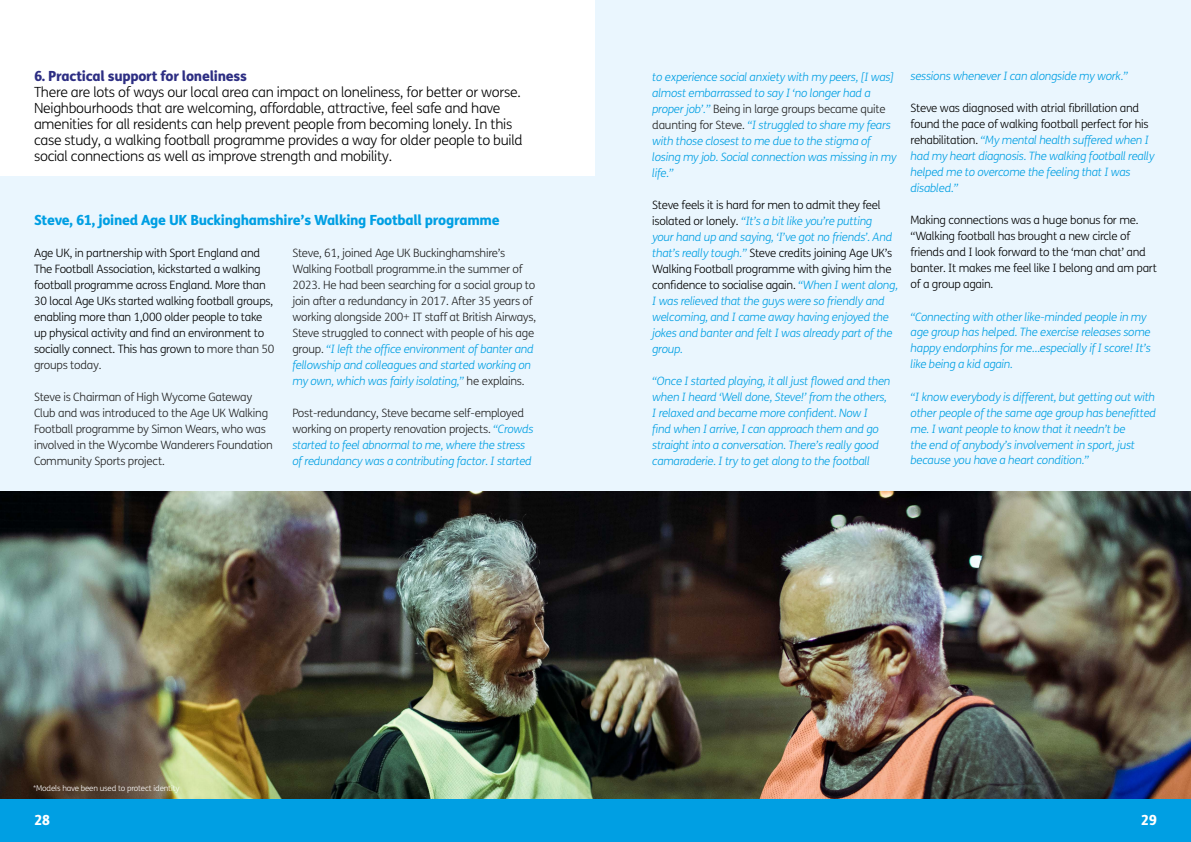
<style>
.page{position:relative;width:1191px;height:842px;background:#fff}
.page>*{position:absolute;margin:0;border:0;box-sizing:border-box;transform-origin:0 0}
.t1{font:300 14px/16px "FS Me";letter-spacing:-.02em;color:#000}
.t2{font:800 14px "FS Me";letter-spacing:-.02em;color:#009fe3}
.t3{font:800 14px "FS Me";letter-spacing:-.02em;color:#2d2e83}
.t4{font:800 14px "FS Me";color:#fff}
.t5{font:italic 300 11.5px/16px "FS Me";letter-spacing:-.02em;color:#009fe3}
.t6{font:300 11.5px/16px "FS Me";letter-spacing:-.02em;color:#222}
.t7{font:300 11.5px/16px "FS Me";letter-spacing:-.02em;color:#000}
.t8{font:300 8px "FS Me";letter-spacing:-.02em;color:#fff}
.s1{color:#222}
.s2{font-style:italic;color:#009fe3}
.s3{font-style:normal;color:#222}
.s4{font-style:normal;color:#000}
</style>
<div class="page">
<div style="left:0;top:797px;width:1191px;height:45px;background:#009fe3"></div>
<div style="left:0;top:177px;width:595px;height:315px;background:#eaf6fe"></div>
<div style="left:595px;top:0;width:596px;height:492px;background:#eaf6fe"></div>
<img style="left:0;top:492px;width:1191px;height:307px">
<p class="t3" style="left:34px;top:65px;width:214px">6. Practical support for loneliness</p>
<p class="t1" style="left:34px;top:83px;width:490px">There are lots of ways our local area can impact on loneliness, for better or worse.<br>Neighbourhoods that are welcoming, affordable, attractive, feel safe and have amenities for all residents can help prevent people from becoming lonely. In this case study, a walking football programme provides a way for older people to build social connections as well as improve strength and mobility.</p>
<p class="t2" style="left:34px;top:209px;width:467px">Steve, 61, joined Age UK Buckinghamshire’s Walking Football programme</p>
<p class="t7" style="left:34px;top:244px;width:242px">Age UK, in partnership with Sport England and The Football Association, kickstarted a walking football programme across England. More than 30 local Age UKs started walking football groups, enabling more than 1,000 older people to take up physical activity and find an environment to socially connect. This has grown to <span class="s1">more than 50 groups today.</span></p>
<p class="t6" style="left:34px;top:388px;width:240px">Steve is Chairman of High Wycome Gateway Club and was introduced to the Age UK Walking Football programme by Simon Wears, who was involved in the Wycombe Wanderers Foundation Community Sports project.</p>
<p class="t6" style="left:292px;top:244px;width:245px">Steve, 61, joined Age UK Buckinghamshire’s Walking Football programme.in the summer of 2023. He had been searching for a social group to join after a redundancy in 2017. After 35 years of working alongside 200+ IT staff at British Airways, Steve struggled to connect with people of his age group. <span class="s2">“I left the office environment of banter and fellowship and colleagues and started working on my own, which was fairly isolating,”</span> he explains.</p>
<p class="t5" style="left:292px;top:404px;width:243px"><span class="s3">Post-redundancy, Steve became self-employed working on property renovation projects.</span> “Crowds started to feel abnormal to me, where the stress of redundancy was a contributing factor. I started</p>
<p class="t5" style="left:652px;top:68px;width:246px">to experience social anxiety with my peers, [I was] almost embarrassed to say I ‘no longer had a proper job’.” <span class="s3">Being in large groups became quite daunting for Steve.</span> “I struggled to share my fears with those closest to me due to the stigma of losing my job. Social connection was missing in my life.”</p>
<p class="t5" style="left:652px;top:196px;width:247px"><span class="s4">Steve feels it is hard for men to admit they feel isolated or lonely.</span> “It’s a bit like you’re putting<br>your hand up and saying, ‘I’ve got no friends’. And that’s really tough.” <span class="s4">Steve credits joining Age UK’s Walking Football programme with giving him the confidence to socialise again.</span> “When I went along, I was relieved that the guys were so friendly and welcoming, and I came away having enjoyed the jokes and banter and felt I was already part of the group.</p>
<p class="t5" style="left:652px;top:372px;width:240px">“Once I started playing, it all just flowed and then when I heard ‘Well done, Steve!’ from the others, I relaxed and became more confident. Now I<br>find when I arrive, I can approach them and go straight into a conversation. There’s really good camaraderie. I try to get along to the football</p>
<p class="t5" style="left:910px;top:68px;width:219px">sessions whenever I can alongside my work.”</p>
<p class="t5" style="left:910px;top:100px;width:245px"><span class="s4">Steve was diagnosed with atrial fibrillation and found the pace of walking football perfect for his rehabilitation.</span> “My mental health suffered when I had my heart diagnosis. The walking football really helped me to overcome the feeling that I was disabled.”</p>
<p class="t7" style="left:910px;top:212px;width:248px">Making connections was a huge bonus for me. “Walking football has brought a new circle of friends and I look forward to the ‘man chat’ and banter. It makes me feel like I belong and am part of a group again.</p>
<p class="t5" style="left:910px;top:308px;width:242px">“Connecting with other like-minded people in my age group has helped. The exercise releases some happy endorphins for me…especially if I score! It’s like being a kid again.</p>
<p class="t5" style="left:910px;top:388px;width:247px">“I know everybody is different, but getting out with other people of the same age group has benefitted me. I want people to know that it needn’t be<br>the end of anybody’s involvement in sport, just because you have a heart condition.”</p>
<p class="t8" style="left:33px;top:782px;width:148px">*Models have been used to protect identity</p>
<p class="t4" style="left:34px;top:808px;width:18px">28</p>
<p class="t4" style="left:1140px;top:808px;width:18px">29</p>
</div>
